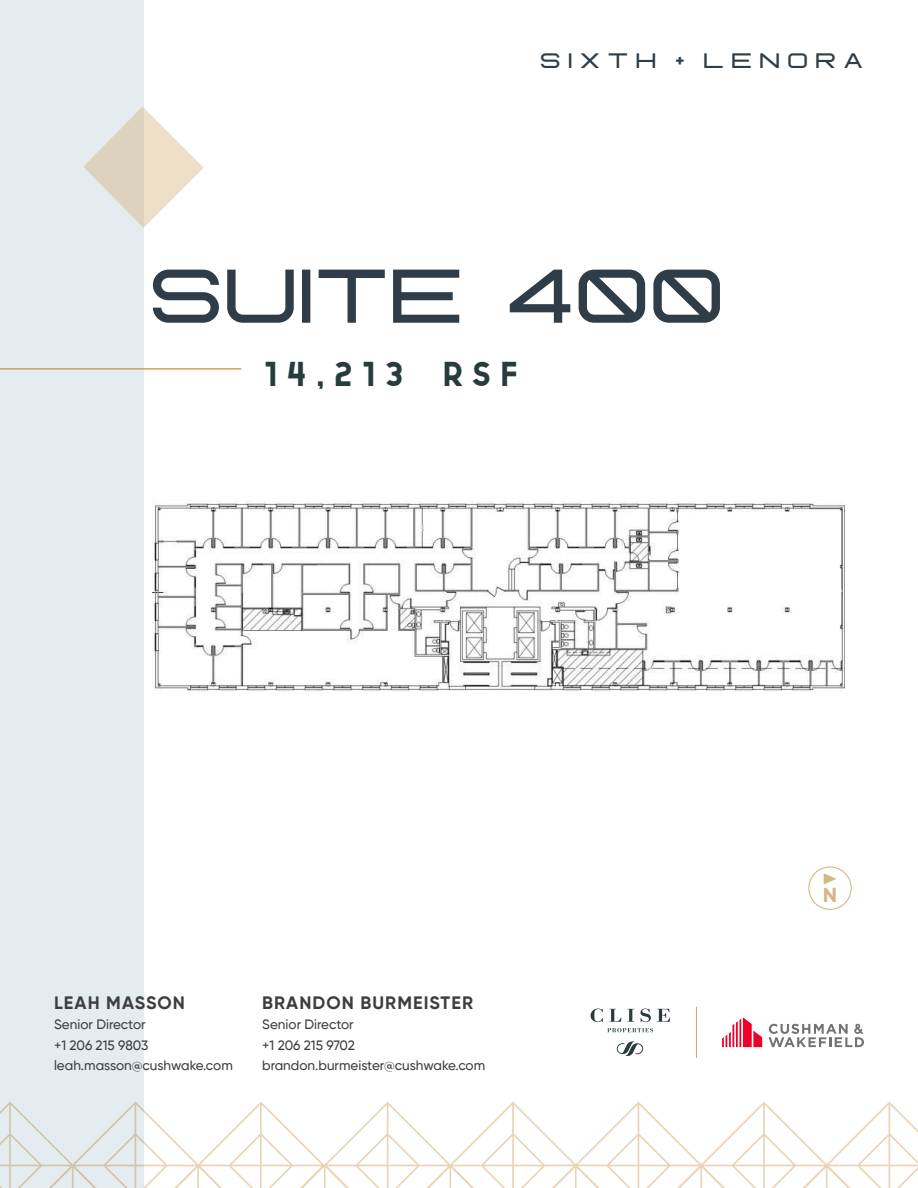
<style>
.page{position:relative;width:918px;height:1188px;background:#fff}
.page>*{position:absolute;margin:0;border:0;box-sizing:border-box;transform-origin:0 0}
.t1{font:69px "Fearce";letter-spacing:.02em;color:#2e3d48}
.t2{font:36px "San Marino";letter-spacing:.23em;color:#273c3c}
.t3{font:19.2px "Fearce";letter-spacing:.4em;color:#2e3d48}
.t4{font:700 18px "Gilroy";letter-spacing:.06em;color:#3e3e3f}
.t5{font:800 17.25px "Fashion Fetish";color:#d1b885}
.t6{font:500 13.5px/20.4px "Gilroy";color:#3e3e3f}
</style>
<div class="page">
<div style="left:0;top:0;width:144px;height:1188px;background:#e5ecf0"></div>
<svg style="left:83px;top:106px;width:121px;height:122px"></svg>
<svg style="left:722px;top:1017px;width:40px;height:30px"></svg>
<svg style="left:769px;top:1024px;width:95px;height:23px"></svg>
<hr style="left:696px;top:1007px;width:1px;height:51px;background:#cfa15c">
<hr style="left:0;top:368px;width:241px;height:2px;background:#cfa15c">
<svg style="left:617px;top:1041px;width:26px;height:15px"></svg>
<svg style="left:591px;top:1009px;width:12px;height:13px"></svg>
<svg style="left:609px;top:1009px;width:12px;height:13px"></svg>
<svg style="left:627px;top:1009px;width:7px;height:13px"></svg>
<svg style="left:641px;top:1009px;width:10px;height:13px"></svg>
<svg style="left:657px;top:1009px;width:13px;height:13px"></svg>
<svg style="left:607px;top:1028px;width:46px;height:4px"></svg>
<svg style="left:0;top:1102px;width:918px;height:86px"></svg>
<img style="left:153px;top:500px;width:692px;height:191px">
<svg style="left:824px;top:873px;width:12px;height:12px"></svg>
<div style="left:808px;top:866px;width:44px;height:44px;border:1px solid #d1b885;border-radius:50%"></div>
<h3 class="t3" style="left:541px;top:53px;width:324px">SIXTH + LENORA</h3>
<p class="t1" style="left:153px;top:267px;width:575px">Suite 400</p>
<p class="t2" style="left:264px;top:353px;width:257px">14,213 RSF</p>
<h3 class="t4" style="left:54px;top:991px;width:133px">LEAH MASSON</h3>
<p class="t6" style="left:54px;top:1014px;width:180px">Senior Director<br>+1 206 215 9803 leah.masson@cushwake.com</p>
<h3 class="t4" style="left:262px;top:991px;width:212px">BRANDON BURMEISTER</h3>
<p class="t6" style="left:262px;top:1014px;width:225px">Senior Director<br>+1 206 215 9702 brandon.burmeister@cushwake.com</p>
<p class="t5" style="left:823px;top:881px;width:17px">N</p>
</div>
